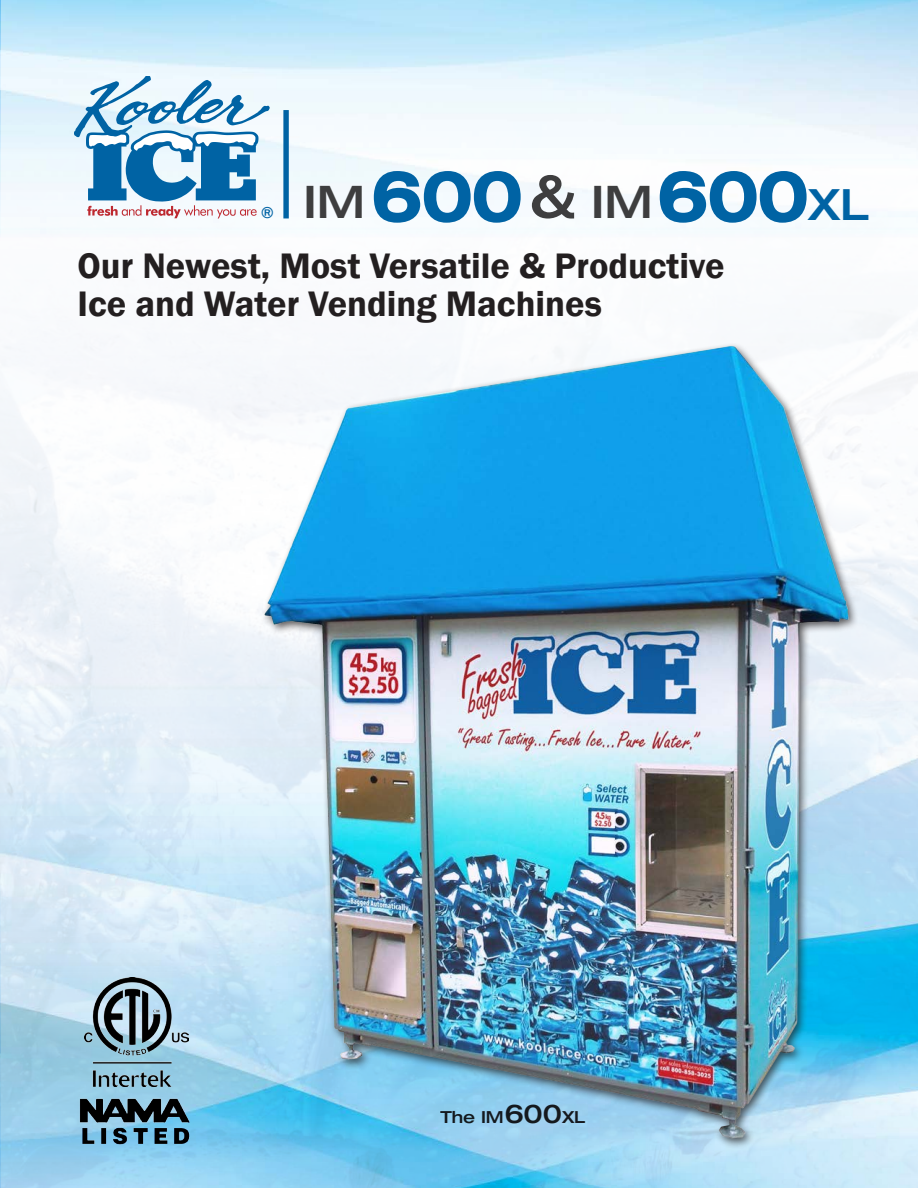
<style>
.page{position:relative;width:918px;height:1188px;background:#fff}
.page>*{position:absolute;margin:0;border:0;box-sizing:border-box;transform-origin:0 0}
.t1{font:500 expanded 67.65px "Helvetica Neue LT Std";color:#0063a4}
.t2{font:500 63.45px "Franklin Gothic";color:#3e3e3f}
.t3{font:500 expanded 45px "Helvetica Neue LT Std";color:#3e3e3f}
.t4{font:600 36.45px "Franklin Gothic";color:#231f20}
.t5{font:500 expanded 16.65px "Helvetica Neue";color:#231f20}
.t6{font:500 16.2px "Franklin Gothic";color:#0063a4}
.s1{font-size:43.2px}
.s2{font-family:"Helvetica Neue LT Std";font-size:25.95px}
.s3{font-family:"Helvetica Neue LT Std"}
</style>
<div class="page">
<img style="left:0;top:0;width:918px;height:1188px">
<img style="left:77px;top:1096px;width:116px;height:49px">
<img style="left:85px;top:977px;width:103px;height:109px">
<img style="left:240px;top:324px;width:647px;height:825px">
<div style="left:283px;top:110px;width:6px;height:108px;background:#0063a4"></div>
<svg style="left:74px;top:77px;width:196px;height:141px"></svg>
<svg style="left:372px;top:170px;width:150px;height:54px"></svg>
<svg style="left:658px;top:170px;width:150px;height:54px"></svg>
<p class="t6" style="left:261px;top:202px;width:14px">®</p>
<p class="t1" style="left:372px;top:154px;width:152px">600</p>
<p class="t2" style="left:530px;top:157px;width:47px">&amp;</p>
<p class="t1" style="left:658px;top:154px;width:212px">600<span class="s1">XL</span></p>
<p class="t3" style="left:303px;top:174px;width:63px">IM</p>
<p class="t3" style="left:591px;top:174px;width:63px">IM</p>
<p class="t4" style="left:78px;top:244px;width:648px">Our Newest, Most Versatile &amp; Productive</p>
<p class="t4" style="left:78px;top:281px;width:526px">Ice and Water Vending Machines</p>
<p class="t5" style="left:440px;top:1107px;width:147px">The IM<span class="s2">600</span><span class="s3">XL</span></p>
</div>
